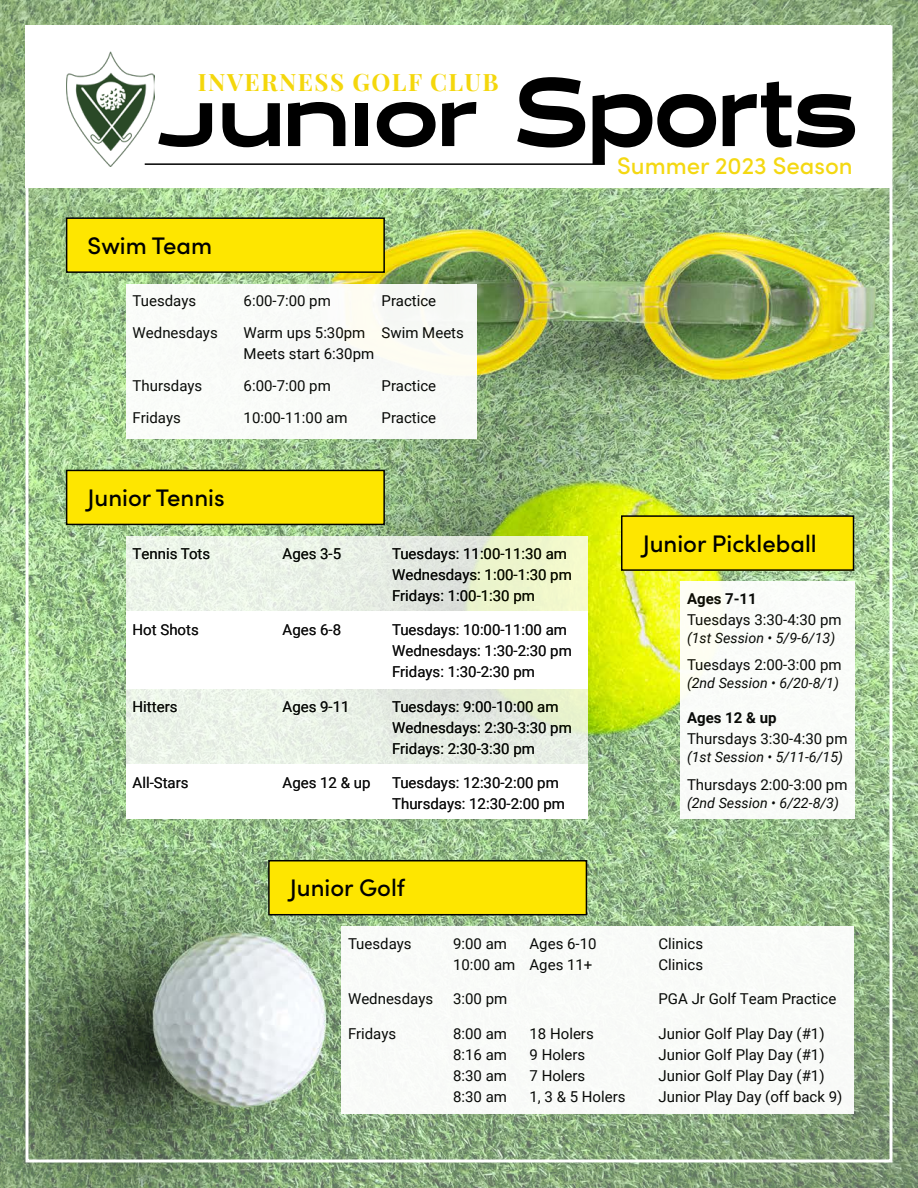
<style>
.page{position:relative;width:918px;height:1188px;background:#fff}
.page>*{position:absolute;margin:0;border:0;box-sizing:border-box;transform-origin:0 0}
.t1{font:900 81.6px "Halogen";color:#000}
.t2{font:500 24px "Sofia Pro";color:#000}
.t3{font:700 24px "Playfair Display";letter-spacing:.06em;color:#f4d70c}
.t4{font:500 24px "Sofia Pro";color:#f4d812}
.t5{font:15px/21px "Roboto";color:#000}
.t6{font:700 15px "Roboto";color:#000}
.t7{font:italic 14.25px "Roboto";color:#000}
.s1{font-size:96.3px}
</style>
<div class="page">
<img style="left:0;top:0;width:918px;height:1188px">
<div style="left:26px;top:26px;width:865px;height:162px;background:#fff"></div>
<div style="left:269px;top:861px;width:317px;height:54px;background:#fee600"></div>
<div style="left:268px;top:860px;width:319px;height:55px;border:2px solid #000"></div>
<div style="left:67px;top:218px;width:317px;height:54px;background:#fee600"></div>
<div style="left:66px;top:217px;width:319px;height:56px;border:2px solid #000"></div>
<div style="left:67px;top:470px;width:317px;height:54px;background:#fee600"></div>
<div style="left:66px;top:470px;width:319px;height:55px;border:2px solid #000"></div>
<div style="left:341px;top:926px;width:513px;height:188px;background:#f9fbf8"></div>
<svg style="left:126px;top:536px;width:461px;height:283px"></svg>
<div style="left:622px;top:516px;width:232px;height:54px;background:#fee600"></div>
<div style="left:621px;top:515px;width:233px;height:56px;border:2px solid #000"></div>
<div style="left:680px;top:581px;width:174px;height:238px;background:#fff"></div>
<div style="left:126px;top:284px;width:350px;height:154px;background:#f9fbf8"></div>
<img style="left:66px;top:52px;width:89px;height:114px">
<hr style="left:145px;top:163px;width:460px;height:2px;background:#000">
<h2 class="t3" style="left:198px;top:63px;width:302px">INVERNESS GOLF CLUB</h2>
<h1 class="t1" style="left:156px;top:67px;width:704px">JunIor <span class="s1">Sports</span></h1>
<h2 class="t4" style="left:617px;top:148px;width:237px">Summer 2023 Season</h2>
<h2 class="t2" style="left:88px;top:228px;width:126px">Swim Team</h2>
<p class="t5" style="left:133px;top:290px;width:65px">Tuesdays</p>
<p class="t5" style="left:244px;top:290px;width:89px">6:00-7:00 pm</p>
<p class="t5" style="left:382px;top:290px;width:56px">Practice</p>
<p class="t5" style="left:133px;top:322px;width:87px">Wednesdays</p>
<p class="t5" style="left:244px;top:322px;width:222px">Warm ups 5:30pm Swim Meets<br>Meets start 6:30pm</p>
<p class="t5" style="left:133px;top:375px;width:71px">Thursdays</p>
<p class="t5" style="left:244px;top:375px;width:89px">6:00-7:00 pm</p>
<p class="t5" style="left:382px;top:375px;width:56px">Practice</p>
<p class="t5" style="left:133px;top:406px;width:50px">Fridays</p>
<p class="t5" style="left:244px;top:406px;width:105px">10:00-11:00 am</p>
<p class="t5" style="left:382px;top:406px;width:56px">Practice</p>
<h2 class="t2" style="left:88px;top:480px;width:139px">Junior Tennis</h2>
<p class="t5" style="left:133px;top:542px;width:79px">Tennis Tots</p>
<p class="t5" style="left:283px;top:542px;width:60px">Ages 3-5</p>
<p class="t5" style="left:392px;top:542px;width:181px">Tuesdays: 11:00-11:30 am<br>Wednesdays: 1:00-1:30 pm<br>Fridays: 1:00-1:30 pm</p>
<p class="t5" style="left:133px;top:619px;width:68px">Hot Shots</p>
<p class="t5" style="left:283px;top:619px;width:60px">Ages 6-8</p>
<p class="t5" style="left:392px;top:619px;width:181px">Tuesdays: 10:00-11:00 am<br>Wednesdays: 1:30-2:30 pm<br>Fridays: 1:30-2:30 pm</p>
<p class="t5" style="left:133px;top:695px;width:46px">Hitters</p>
<p class="t5" style="left:283px;top:695px;width:69px">Ages 9-11</p>
<p class="t5" style="left:392px;top:695px;width:181px">Tuesdays: 9:00-10:00 am<br>Wednesdays: 2:30-3:30 pm<br>Fridays: 2:30-3:30 pm</p>
<p class="t5" style="left:133px;top:772px;width:57px">All-Stars</p>
<p class="t5" style="left:283px;top:772px;width:89px">Ages 12 &amp; up</p>
<p class="t5" style="left:392px;top:772px;width:174px">Tuesdays: 12:30-2:00 pm<br>Thursdays: 12:30-2:00 pm</p>
<h2 class="t2" style="left:290px;top:870px;width:117px">Junior Golf</h2>
<h2 class="t2" style="left:643px;top:526px;width:176px">Junior Pickleball</h2>
<p class="t6" style="left:687px;top:588px;width:71px">Ages 7-11</p>
<p class="t5" style="left:687px;top:608px;width:156px">Tuesdays 3:30-4:30 pm</p>
<p class="t7" style="left:687px;top:628px;width:150px">(1st Session • 5/9-6/13)</p>
<p class="t5" style="left:687px;top:654px;width:156px">Tuesdays 2:00-3:00 pm</p>
<p class="t7" style="left:687px;top:673px;width:154px">(2nd Session • 6/20-8/1)</p>
<p class="t6" style="left:687px;top:707px;width:91px">Ages 12 &amp; up</p>
<p class="t5" style="left:687px;top:728px;width:162px">Thursdays 3:30-4:30 pm</p>
<p class="t7" style="left:687px;top:747px;width:158px">(1st Session • 5/11-6/15)</p>
<p class="t5" style="left:687px;top:773px;width:162px">Thursdays 2:00-3:00 pm</p>
<p class="t7" style="left:687px;top:793px;width:154px">(2nd Session • 6/22-8/3)</p>
<p class="t5" style="left:348px;top:933px;width:65px">Tuesdays</p>
<p class="t5" style="left:453px;top:933px;width:55px">9:00 am</p>
<p class="t5" style="left:530px;top:933px;width:69px">Ages 6-10</p>
<p class="t5" style="left:659px;top:933px;width:46px">Clinics</p>
<p class="t5" style="left:453px;top:954px;width:141px">10:00 am Ages 11+</p>
<p class="t5" style="left:659px;top:954px;width:46px">Clinics</p>
<p class="t5" style="left:348px;top:988px;width:87px">Wednesdays</p>
<p class="t5" style="left:453px;top:988px;width:56px">3:00 pm</p>
<p class="t5" style="left:659px;top:988px;width:179px">PGA Jr Golf Team Practice</p>
<p class="t5" style="left:348px;top:1023px;width:50px">Fridays</p>
<p class="t5" style="left:453px;top:1023px;width:55px">8:00 am</p>
<p class="t5" style="left:530px;top:1023px;width:66px">18 Holers</p>
<p class="t5" style="left:659px;top:1023px;width:168px">Junior Golf Play Day (#1)</p>
<p class="t5" style="left:453px;top:1044px;width:55px">8:16 am</p>
<p class="t5" style="left:530px;top:1044px;width:57px">9 Holers</p>
<p class="t5" style="left:659px;top:1044px;width:168px">Junior Golf Play Day (#1)</p>
<p class="t5" style="left:453px;top:1065px;width:55px">8:30 am</p>
<p class="t5" style="left:530px;top:1065px;width:57px">7 Holers</p>
<p class="t5" style="left:659px;top:1065px;width:168px">Junior Golf Play Day (#1)</p>
<p class="t5" style="left:453px;top:1086px;width:55px">8:30 am</p>
<p class="t5" style="left:530px;top:1086px;width:98px">1, 3 &amp; 5 Holers</p>
<p class="t5" style="left:659px;top:1086px;width:185px">Junior Play Day (off back 9)</p>
</div>
